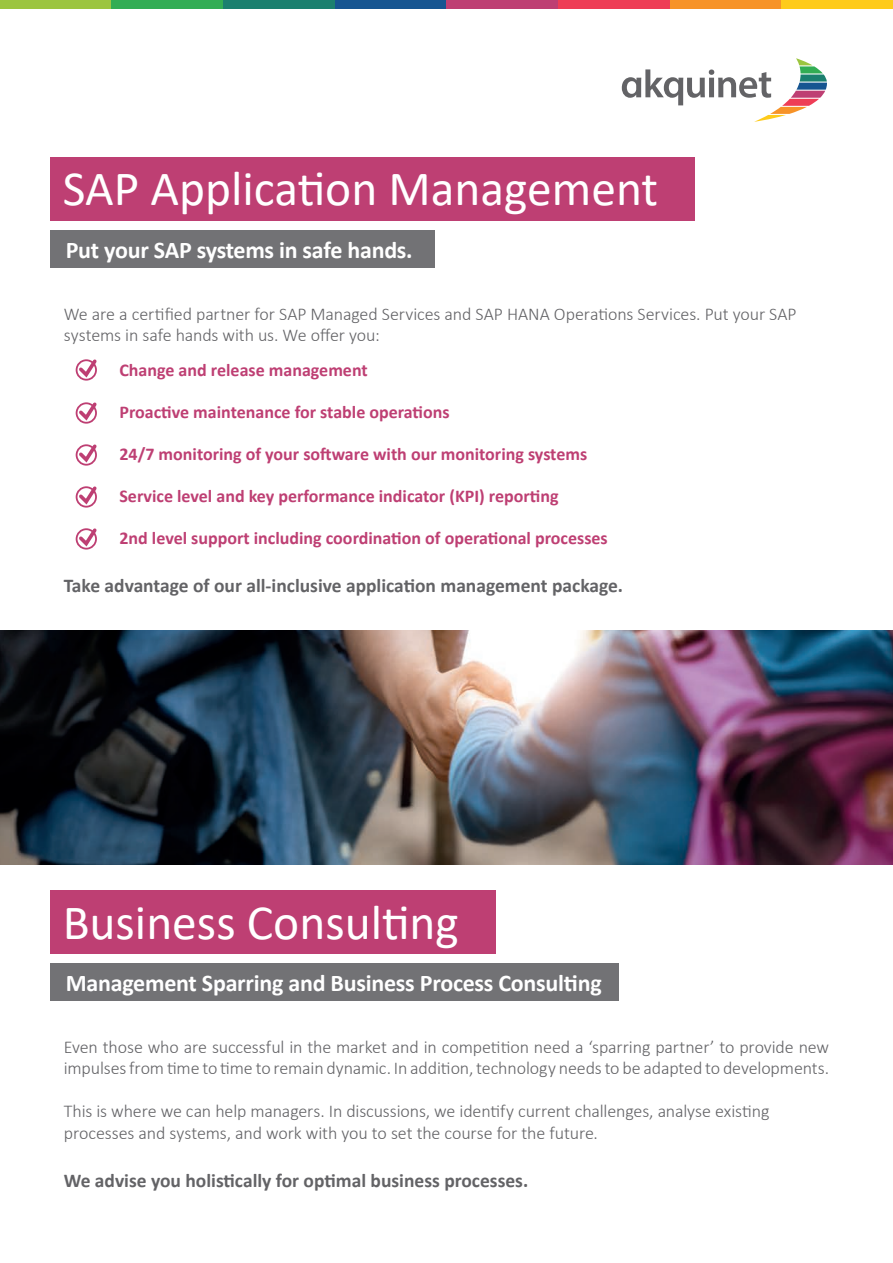
<style>
.page{position:relative;width:893px;height:1263px;background:#fff}
.page>*{position:absolute;margin:0;border:0;box-sizing:border-box;transform-origin:0 0}
.t1{font:49.5px "Calibri";color:#fff}
.t2{font:700 24px "Calibri";letter-spacing:-.01em;color:#fff}
.t3{font:700 19.5px "Calibri";color:#636366}
.t4{font:300 18px/21.6px "Calibri";letter-spacing:-.01em;color:#636366}
.t5{font:700 18px "Calibri";color:#be3f73}
</style>
<div class="page">
<div style="left:0;top:0;width:112px;height:9px;background:#9cc540"></div>
<div style="left:112px;top:0;width:111px;height:9px;background:#32ad54"></div>
<div style="left:223px;top:0;width:112px;height:9px;background:#1b806f"></div>
<div style="left:335px;top:0;width:111px;height:9px;background:#165591"></div>
<div style="left:446px;top:0;width:112px;height:9px;background:#be3f73"></div>
<div style="left:558px;top:0;width:112px;height:9px;background:#ee3d56"></div>
<div style="left:670px;top:0;width:111px;height:9px;background:#f79328"></div>
<div style="left:781px;top:0;width:112px;height:9px;background:#fecb1b"></div>
<svg style="left:622px;top:58px;width:205px;height:64px"></svg>
<img style="left:0;top:630px;width:893px;height:234px">
<div style="left:50px;top:157px;width:645px;height:64px;background:#be3f73"></div>
<div style="left:50px;top:230px;width:385px;height:38px;background:#727275"></div>
<svg style="left:76px;top:359px;width:21px;height:20px"></svg>
<svg style="left:76px;top:402px;width:21px;height:20px"></svg>
<svg style="left:76px;top:444px;width:21px;height:20px"></svg>
<svg style="left:76px;top:486px;width:21px;height:20px"></svg>
<svg style="left:76px;top:528px;width:21px;height:21px"></svg>
<div style="left:76px;top:359px;width:21px;height:22px;border:2px solid #be3f73;border-radius:50%"></div>
<div style="left:76px;top:402px;width:21px;height:22px;border:2px solid #be3f73;border-radius:50%"></div>
<div style="left:76px;top:444px;width:21px;height:22px;border:2px solid #be3f73;border-radius:50%"></div>
<div style="left:76px;top:486px;width:21px;height:22px;border:2px solid #be3f73;border-radius:50%"></div>
<div style="left:76px;top:528px;width:21px;height:21px;border:2px solid #be3f73;border-radius:50%"></div>
<div style="left:50px;top:890px;width:446px;height:64px;background:#be3f73"></div>
<div style="left:50px;top:963px;width:569px;height:38px;background:#727275"></div>
<p class="t1" style="left:63px;top:155px;width:597px">SAP Application Management</p>
<p class="t2" style="left:66px;top:233px;width:348px">Put your SAP systems in safe hands.</p>
<p class="t4" style="left:64px;top:303px;width:734px">We are a certified partner for SAP Managed Services and SAP HANA Operations Services. Put your SAP systems in safe hands with us. We offer you:</p>
<p class="t5" style="left:119px;top:357px;width:250px">Change and release management</p>
<p class="t5" style="left:119px;top:399px;width:332px">Proactive maintenance for stable operations</p>
<p class="t5" style="left:119px;top:441px;width:469px">24/7 monitoring of your software with our monitoring systems</p>
<p class="t5" style="left:119px;top:483px;width:441px">Service level and key performance indicator (KPI) reporting</p>
<p class="t5" style="left:119px;top:525px;width:490px">2nd level support including coordination of operational processes</p>
<p class="t3" style="left:64px;top:572px;width:561px">Take advantage of our all-inclusive application management package.</p>
<p class="t1" style="left:63px;top:888px;width:398px">Business Consulting</p>
<p class="t2" style="left:66px;top:966px;width:537px">Management Sparring and Business Process Consulting</p>
<p class="t4" style="left:64px;top:1035px;width:767px">Even those who are successful in the market and in competition need a ‘sparring partner’ to provide new impulses from time to time to remain dynamic. In addition, technology needs to be adapted to developments.</p>
<p class="t4" style="left:64px;top:1100px;width:707px">This is where we can help managers. In discussions, we identify current challenges, analyse existing processes and systems, and work with you to set the course for the future.</p>
<p class="t3" style="left:64px;top:1167px;width:466px">We advise you holistically for optimal business processes.</p>
</div>
